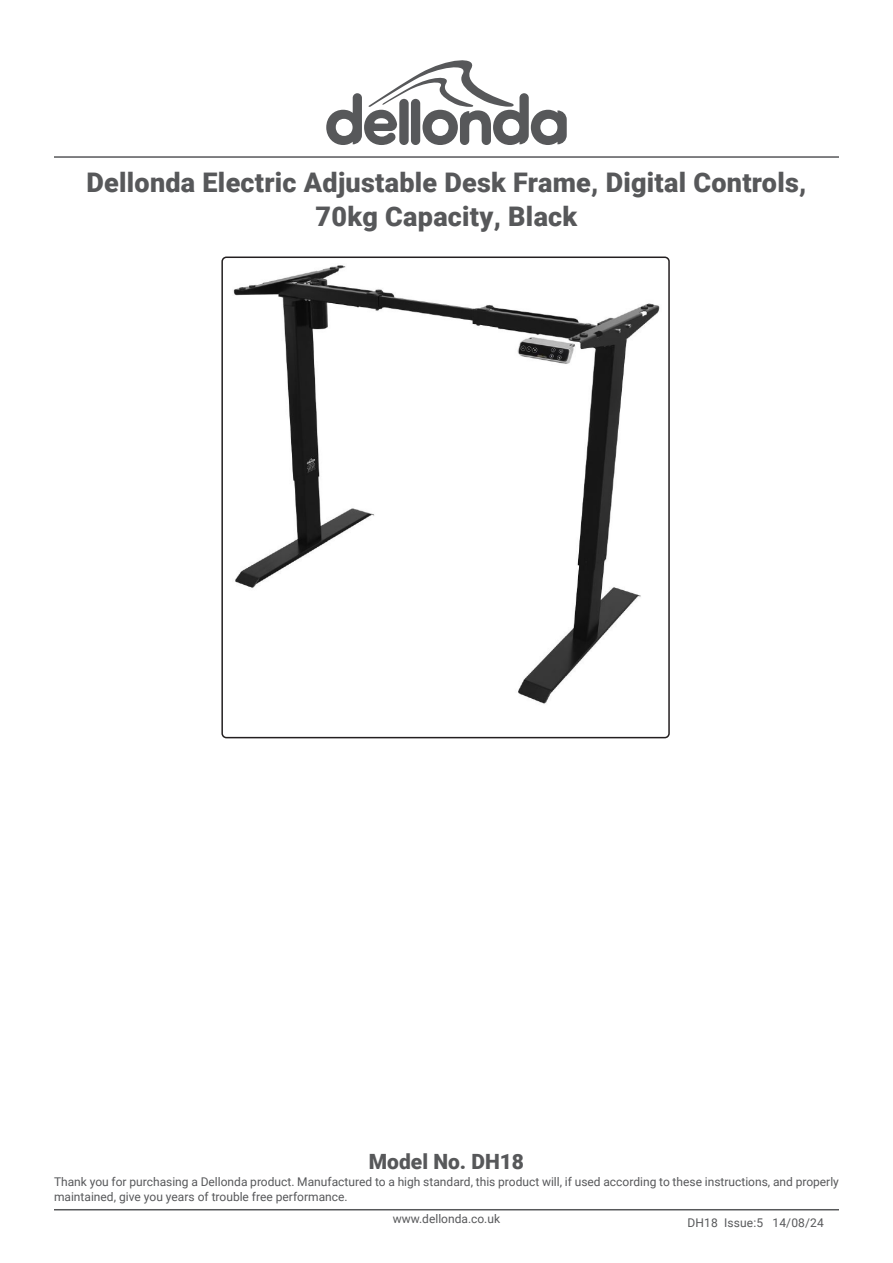
<style>
.page{position:relative;width:893px;height:1263px;background:#fff}
.page>*{position:absolute;margin:0;border:0;box-sizing:border-box;transform-origin:0 0}
.Product_Header{font:900 27px/33.8px "Roboto";letter-spacing:.01em;color:#57585a;text-align:center}
.Model_Number{font:900 21px "Roboto";color:#57585a}
.Copy__Justified{font:12px/15px "Roboto";color:#57585a}
.Body{font:12px "Roboto";letter-spacing:.01em;color:#57585a}
.Page_Footer{font:12px "Roboto";color:#57585a}
</style>
<div class="page">
<hr style="left:54px;top:1209px;width:785px;height:1px;background:#57585a">
<svg style="left:326px;top:60px;width:241px;height:85px"></svg>
<img style="left:233px;top:265px;width:427px;height:439px">
<div style="left:221px;top:256px;width:449px;height:482px;border:2px solid #231f20;border-radius:4px"></div>
<hr style="left:54px;top:156px;width:785px;height:2px;background:#57585a">
<p class="Product_Header" style="left:86px;top:164px;width:721px">Dellonda Electric Adjustable Desk Frame, Digital Controls,<br>70kg Capacity, Black</p>
<p class="Model_Number" style="left:369px;top:1147px;width:157px">Model No. DH18</p>
<p class="Copy__Justified" style="left:54px;top:1174px;width:786px">Thank you for purchasing a Dellonda product. Manufactured to a high standard, this product will, if used according to these instructions, and properly maintained, give you years of trouble free performance.</p>
<p class="Page_Footer" style="left:393px;top:1210px;width:109px">www.dellonda.co.uk</p>
<p class="Body" style="left:687px;top:1214px;width:138px">DH18 Issue:5 14/08/24</p>
</div>
